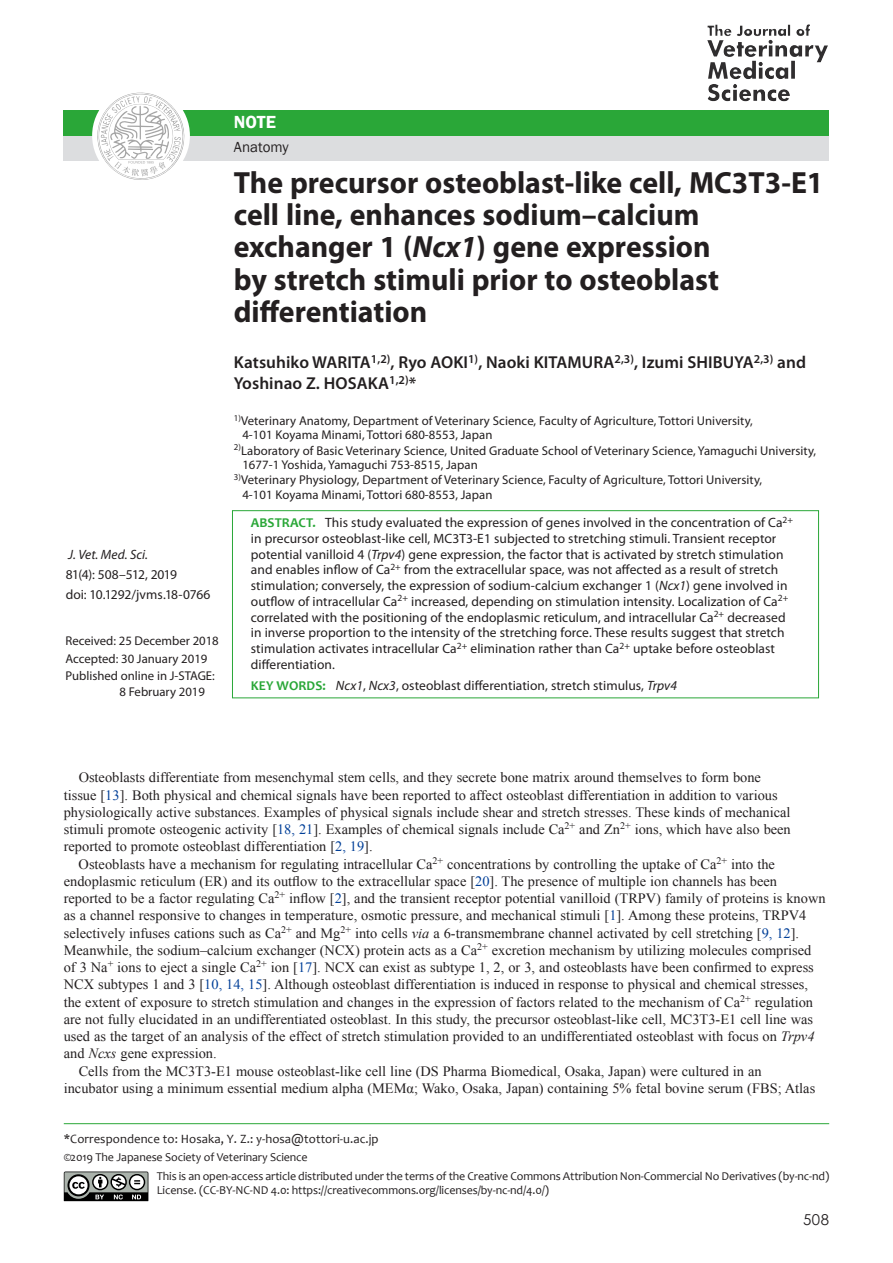
<style>
.page{position:relative;width:893px;height:1263px;background:#fff}
.page>*{position:absolute;margin:0;border:0;box-sizing:border-box;transform-origin:0 0}
.t1{font:700 30.75px/32.2px "Myriad Pro";color:#231f20}
.t2{font:600 18px "Franklin Gothic";color:#fff}
.t3{font:600 17.25px/21px "Myriad Pro";letter-spacing:.005em;color:#231f20}
.t4{font:15px "Franklin Gothic";color:#231f20}
.t5{font:15px "Century Gothic";color:#231f20}
.t6{font:14.25px/17.2px "Times New Roman";color:#231f20}
.t7{font:13.5px/15.8px "Myriad Pro";letter-spacing:.005em;color:#231f20}
.t8{font:13.5px/20px "Myriad Pro";letter-spacing:-.02em;color:#231f20}
.t9{font:italic 13.5px "Myriad Pro";color:#231f20}
.t10{font:12.75px/14.2px "Myriad Pro";letter-spacing:.005em;color:#231f20}
.t11{font:12.75px "Candara";letter-spacing:.005em;color:#231f20}
.t12{font:12px/20px "Candara";letter-spacing:-.01em;color:#231f20}
.s1{font-style:italic}
.s2{font-family:"Candara";font-weight:700;color:#2aa738}
.s3{color:#003f98}
</style>
<div class="page">
<hr style="left:64px;top:1123px;width:765px;height:1px;background:#2aa738">
<div style="left:64px;top:136px;width:765px;height:25px;background:#dcdddf"></div>
<div style="left:64px;top:111px;width:765px;height:25px;background:#2aa738"></div>
<div style="left:92px;top:87px;width:98px;height:97px;background:#fff;border-radius:50%"></div>
<svg style="left:94px;top:92px;width:93px;height:88px"></svg>
<img style="left:707px;top:24px;width:106px;height:33px">
<div style="left:232px;top:510px;width:587px;height:188px;border:1px solid #2aa738"></div>
<svg style="left:64px;top:1171px;width:84px;height:30px"></svg>
<p class="t9" style="left:68px;top:546px;width:81px">J. Vet. Med. Sci.</p>
<p class="t8" style="left:66px;top:564px;width:146px">81(4): 508–512, 2019<br>doi: 10.1292/jvms.18-0766</p>
<p class="t10" style="left:66px;top:631px;width:155px;line-height:17.9px">Received: 25 December 2018<br>Accepted: 30 January 2019<br>Published online in J-STAGE:</p>
<p class="t10" style="left:120px;top:684px;width:87px">8 February 2019</p>
<p class="t2" style="left:234px;top:111px;width:44px">NOTE</p>
<p class="t4" style="left:234px;top:138px;width:56px">Anatomy</p>
<h1 class="t1" style="left:234px;top:165px;width:591px">The precursor osteoblast-like cell, MC3T3-E1 cell line, enhances sodium–calcium exchanger 1 (<span class="s1">Ncx1</span>) gene expression<br>by stretch stimuli prior to osteoblast differentiation</h1>
<p class="t3" style="left:234px;top:352px;width:574px">Katsuhiko WARITA<sup>1,2)</sup>, Ryo AOKI<sup>1)</sup>, Naoki KITAMURA<sup>2,3)</sup>, Izumi SHIBUYA<sup>2,3)</sup> and<br>Yoshinao Z. HOSAKA<sup>1,2)</sup>*</p>
<p class="t10" style="left:242px;top:413px;width:512px;text-indent:-9px"><sup>1)</sup>Veterinary Anatomy, Department of Veterinary Science, Faculty of Agriculture, Tottori University,<br>4-101 Koyama Minami, Tottori 680-8553, Japan</p>
<p class="t10" style="left:242px;top:443px;width:575px;text-indent:-9px"><sup>2)</sup>Laboratory of Basic Veterinary Science, United Graduate School of Veterinary Science, Yamaguchi University,<br>1677-1 Yoshida, Yamaguchi 753-8515, Japan</p>
<p class="t10" style="left:242px;top:473px;width:521px;text-indent:-9px"><sup>3)</sup>Veterinary Physiology, Department of Veterinary Science, Faculty of Agriculture, Tottori University,<br>4-101 Koyama Minami, Tottori 680-8553, Japan</p>
<p class="t7" style="left:251px;top:514px;width:544px"><span class="s2">ABSTRACT.</span> This study evaluated the expression of genes involved in the concentration of Ca<sup>2+ </sup>in precursor osteoblast-like cell, MC3T3-E1 subjected to stretching stimuli. Transient receptor potential vanilloid 4 (<span class="s1">Trpv4</span>) gene expression, the factor that is activated by stretch stimulation and enables inflow of Ca<sup>2+</sup> from the extracellular space, was not affected as a result of stretch stimulation; conversely, the expression of sodium-calcium exchanger 1 (<span class="s1">Ncx1</span>) gene involved in outflow of intracellular Ca<sup>2+</sup> increased, depending on stimulation intensity. Localization of Ca<sup>2+ </sup>correlated with the positioning of the endoplasmic reticulum, and intracellular Ca<sup>2+</sup> decreased in inverse proportion to the intensity of the stretching force. These results suggest that stretch stimulation activates intracellular Ca<sup>2+</sup> elimination rather than Ca<sup>2+</sup> uptake before osteoblast differentiation.</p>
<p class="t7" style="left:251px;top:677px;width:428px"><span class="s2">KEY WORDS:</span> <span class="s1">Ncx1</span>, <span class="s1">Ncx3</span>, osteoblast differentiation, stretch stimulus, <span class="s1">Trpv4</span></p>
<p class="t6" style="left:64px;top:769px;width:728px;text-indent:15px">Osteoblasts differentiate from mesenchymal stem cells, and they secrete bone matrix around themselves to form bone tissue [<span class="s3">13</span>]. Both physical and chemical signals have been reported to affect osteoblast differentiation in addition to various physiologically active substances. Examples of physical signals include shear and stretch stresses. These kinds of mechanical stimuli promote osteogenic activity [<span class="s3">18, 21</span>]. Examples of chemical signals include Ca<sup>2+</sup> and Zn<sup>2+</sup> ions, which have also been reported to promote osteoblast differentiation [<span class="s3">2, 19</span>].</p>
<p class="t6" style="left:79px;top:855px;width:698px">Osteoblasts have a mechanism for regulating intracellular Ca<sup>2+</sup> concentrations by controlling the uptake of Ca<sup>2+</sup> into the</p>
<p class="t6" style="left:64px;top:872px;width:715px">endoplasmic reticulum (ER) and its outflow to the extracellular space [<span class="s3">20</span>]. The presence of multiple ion channels has been</p>
<p class="t6" style="left:64px;top:889px;width:763px">reported to be a factor regulating Ca<sup>2+</sup> inflow [<span class="s3">2</span>], and the transient receptor potential vanilloid (TRPV) family of proteins is known</p>
<p class="t6" style="left:64px;top:907px;width:744px">as a channel responsive to changes in temperature, osmotic pressure, and mechanical stimuli [<span class="s3">1</span>]. Among these proteins, TRPV4</p>
<p class="t6" style="left:64px;top:924px;width:737px">selectively infuses cations such as Ca<sup>2+</sup> and Mg<sup>2+</sup> into cells <span class="s1">via</span> a 6-transmembrane channel activated by cell stretching [<span class="s3">9, 12</span>].</p>
<p class="t6" style="left:64px;top:941px;width:749px">Meanwhile, the sodium–calcium exchanger (NCX) protein acts as a Ca<sup>2+</sup> excretion mechanism by utilizing molecules comprised</p>
<p class="t6" style="left:64px;top:958px;width:752px">of 3 Na<sup>+</sup> ions to eject a single Ca<sup>2+</sup> ion [<span class="s3">17</span>]. NCX can exist as subtype 1, 2, or 3, and osteoblasts have been confirmed to express</p>
<p class="t6" style="left:64px;top:976px;width:746px">NCX subtypes 1 and 3 [<span class="s3">10, 14, 15</span>]. Although osteoblast differentiation is induced in response to physical and chemical stresses,</p>
<p class="t6" style="left:64px;top:993px;width:751px">the extent of exposure to stretch stimulation and changes in the expression of factors related to the mechanism of Ca<sup>2+</sup> regulation</p>
<p class="t6" style="left:64px;top:1010px;width:751px">are not fully elucidated in an undifferentiated osteoblast. In this study, the precursor osteoblast-like cell, MC3T3-E1 cell line was</p>
<p class="t6" style="left:64px;top:1027px;width:752px">used as the target of an analysis of the effect of stretch stimulation provided to an undifferentiated osteoblast with focus on <span class="s1">Trpv4</span></p>
<p class="t6" style="left:64px;top:1045px;width:154px">and <span class="s1">Ncxs</span> gene expression.</p>
<p class="t6" style="left:79px;top:1062px;width:684px">Cells from the MC3T3-E1 mouse osteoblast-like cell line (DS Pharma Biomedical, Osaka, Japan) were cultured in an</p>
<p class="t6" style="left:64px;top:1079px;width:753px">incubator using a minimum essential medium alpha (MEMα; Wako, Osaka, Japan) containing 5% fetal bovine serum (FBS; Atlas</p>
<p class="t11" style="left:64px;top:1130px;width:316px">*Correspondence to: Hosaka, Y. Z.: y-hosa@tottori-u.ac.jp</p>
<p class="t12" style="left:157px;top:1146px;width:674px;text-indent:-93px">©2019 The Japanese Society of Veterinary Science<br>This is an open-access article distributed under the terms of the Creative Commons Attribution Non-Commercial No Derivatives (by-nc-nd)</p>
<p class="t12" style="left:157px;top:1180px;width:394px">License. (CC-BY-NC-ND 4.0: https://creativecommons.org/licenses/by-nc-nd/4.0/)</p>
<p class="t5" style="left:803px;top:1209px;width:27px">508</p>
</div>
